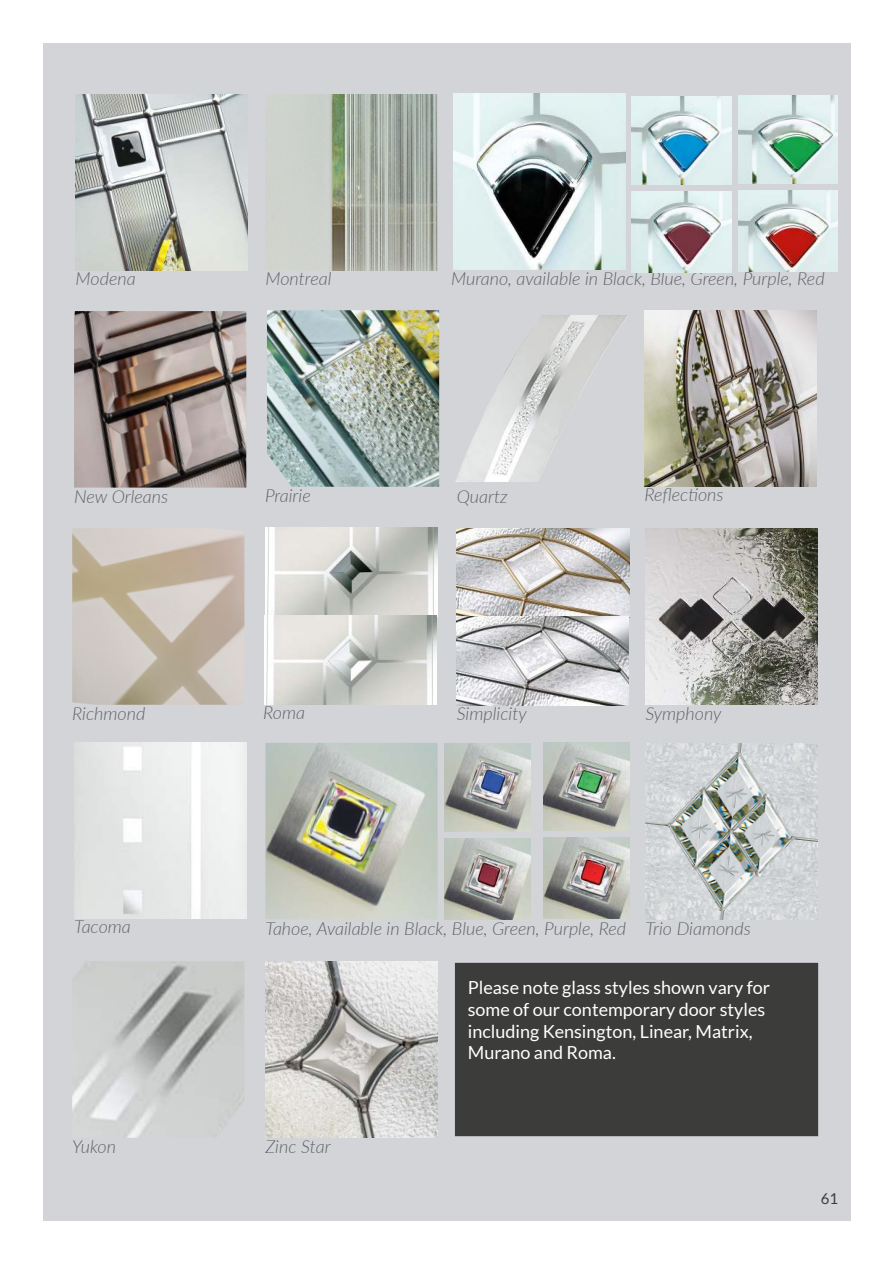
<style>
.page{position:relative;width:893px;height:1263px;background:#fff}
.page>*{position:absolute;margin:0;border:0;box-sizing:border-box;transform-origin:0 0}
.t1{font:italic 300 18px "Lato";color:#5e6369}
.t2{font:18px/21.6px "Lato";color:#fff}
.t3{font:15px "Lato";color:#3c3c3b}
</style>
<div class="page">
<div style="left:43px;top:43px;width:807px;height:1177px;background:#d3d4d7"></div>
<img style="left:453px;top:93px;width:172px;height:177px">
<img style="left:632px;top:96px;width:99px;height:88px">
<img style="left:632px;top:192px;width:99px;height:80px">
<img style="left:738px;top:95px;width:100px;height:88px">
<img style="left:738px;top:191px;width:100px;height:81px">
<img style="left:76px;top:94px;width:172px;height:177px">
<img style="left:74px;top:311px;width:172px;height:177px">
<img style="left:267px;top:310px;width:172px;height:177px">
<img style="left:644px;top:310px;width:173px;height:177px">
<img style="left:72px;top:528px;width:172px;height:177px">
<img style="left:265px;top:527px;width:172px;height:178px">
<img style="left:74px;top:742px;width:172px;height:177px">
<img style="left:265px;top:94px;width:173px;height:177px">
<img style="left:456px;top:528px;width:173px;height:178px">
<img style="left:645px;top:528px;width:173px;height:177px">
<img style="left:265px;top:743px;width:173px;height:176px">
<img style="left:444px;top:743px;width:86px;height:88px">
<img style="left:444px;top:839px;width:86px;height:81px">
<img style="left:543px;top:742px;width:86px;height:89px">
<img style="left:543px;top:838px;width:86px;height:81px">
<img style="left:645px;top:743px;width:173px;height:177px">
<img style="left:72px;top:961px;width:172px;height:177px">
<img style="left:265px;top:961px;width:173px;height:177px">
<div style="left:455px;top:963px;width:363px;height:173px;background:#3c3c3b"></div>
<img style="left:456px;top:316px;width:171px;height:165px">
<p class="t1" style="left:76px;top:272px;width:62px">Modena</p>
<p class="t1" style="left:451px;top:266px;width:375px">Murano, available in Black, Blue, Green, Purple, Red</p>
<p class="t1" style="left:265px;top:272px;width:68px">Montreal</p>
<p class="t1" style="left:74px;top:490px;width:96px">New Orleans</p>
<p class="t1" style="left:265px;top:489px;width:47px">Prairie</p>
<p class="t1" style="left:457px;top:490px;width:52px">Quartz</p>
<p class="t1" style="left:644px;top:482px;width:81px">Re昀氀ec琀椀ons</p>
<p class="t1" style="left:72px;top:701px;width:75px">Richmond</p>
<p class="t1" style="left:263px;top:700px;width:43px">Roma</p>
<p class="t1" style="left:457px;top:701px;width:72px">Simplicity</p>
<p class="t1" style="left:645px;top:701px;width:78px">Symphony</p>
<p class="t1" style="left:74px;top:920px;width:58px">Tacoma</p>
<p class="t1" style="left:265px;top:916px;width:487px">Tahoe, Available in Black, Blue, Green, Purple, Red Trio Diamonds</p>
<p class="t2" style="left:468px;top:978px;width:304px">Please note glass styles shown vary for some of our contemporary door styles including Kensington, Linear, Matrix, Murano and Roma.</p>
<p class="t1" style="left:72px;top:1134px;width:45px">Yukon</p>
<p class="t1" style="left:265px;top:1140px;width:67px">Zinc Star</p>
<p class="t3" style="left:821px;top:1193px;width:19px">61</p>
</div>
